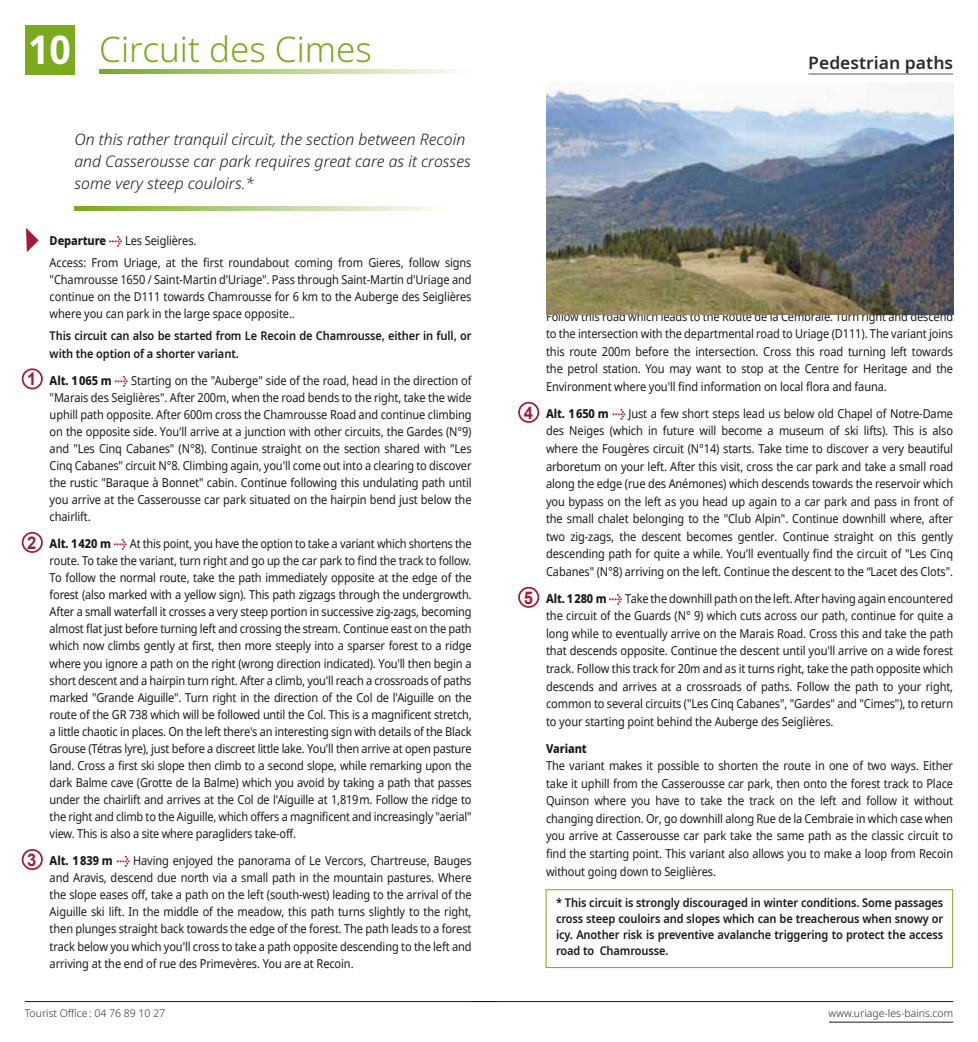
<style>
.page{position:relative;width:978px;height:1042px;background:#fff}
.page>*{position:absolute;margin:0;border:0;box-sizing:border-box;transform-origin:0 0}
.t1{font:300 35px "Noto Sans";color:#7baa20}
.t2{font:600 17.5px "Noto Sans";color:#2a2c2a}
.t3{font:italic 300 15.75px/21.9px "Noto Sans";color:#1a171c}
.t4{font:12.25px/17.2px "Noto Sans";letter-spacing:-.01em;color:#1a171c;text-align:justify;scale:.9 1}
.t5{font:600 12.25px/16.1px "Noto Sans";letter-spacing:-.01em;color:#1a171c;text-align:justify;scale:.9 1}
.t6{font:800 12.25px "Noto Sans";letter-spacing:-.01em;color:#1a171c;scale:.9 1}
.t7{font:300 10.5px "Noto Sans";color:#2a2c2a}
.s1{font-weight:700;font-size:39.38px;color:#fff}
.s2{font-weight:800}
.s3{font-family:"Meta Plus";font-weight:700;color:#a41b35}
.s4{font-family:"Arial";font-weight:700;font-size:17.5px;color:#a41b35}
</style>
<div class="page">
<hr style="left:471px;top:1001px;width:481px;height:1px;background:#1a171c">
<hr style="left:828px;top:1022px;width:124px;height:1px;background:#1a171c">
<hr style="left:808px;top:73px;width:144px;height:2px;background:#9c9e9f">
<div style="left:518px;top:402px;width:21px;height:21px;border:2px solid #a41b35;border-radius:50%"></div>
<div style="left:518px;top:587px;width:21px;height:21px;border:2px solid #a41b35;border-radius:50%"></div>
<img style="left:546px;top:82px;width:406px;height:233px">
<div style="left:545px;top:889px;width:407px;height:79px;border:1px solid #7baa20"></div>
<svg style="left:99px;top:69px;width:359px;height:5px;background:#b9d289"></svg>
<hr style="left:25px;top:1001px;width:471px;height:1px;background:#1a171c">
<div style="left:25px;top:25px;width:49px;height:49px;background:#7baa20"></div>
<svg style="left:74px;top:206px;width:359px;height:5px;background:#b9d289"></svg>
<svg style="left:26px;top:228px;width:13px;height:24px"></svg>
<div style="left:22px;top:368px;width:21px;height:21px;border:2px solid #a41b35;border-radius:50%"></div>
<div style="left:22px;top:532px;width:21px;height:21px;border:2px solid #a41b35;border-radius:50%"></div>
<div style="left:22px;top:849px;width:21px;height:21px;border:2px solid #a41b35;border-radius:50%"></div>
<h1 class="t1" style="left:28px;top:25px;width:345px"><span class="s1">10</span> Circuit des Cimes</h1>
<p class="t3" style="left:74px;top:129px;width:398px">On this rather tranquil circuit, the section between Recoin and Casserousse car park requires great care as it crosses some very steep couloirs.*</p>
<p class="t4" style="left:50px;top:229px;width:470px;line-height:22.1px"><span class="s2">Departure</span> <span class="s3">&gt;</span> Les Seiglières.<br>Access: From Uriage, at the first roundabout coming from Gieres, follow signs</p>
<p class="t4" style="left:50px;top:271px;width:470px">"Chamrousse 1650 / Saint-Martin d'Uriage". Pass through Saint-Martin d'Uriage and continue on the D111 towards Chamrousse for 6 km to the Auberge des Seiglières where you can park in the large space opposite..</p>
<p class="t5" style="left:50px;top:328px;width:470px;line-height:17.2px">This circuit can also be started from Le Recoin de Chamrousse, either in full, or with the option of a shorter variant.</p>
<p class="t4" style="left:50px;top:371px;width:470px;text-indent:-22px"><span class="s4">1</span> <span class="s2">Alt. 1065 m</span> <span class="s3">&gt;</span> Starting on the "Auberge" side of the road, head in the direction of "Marais des Seiglières". After 200m, when the road bends to the right, take the wide uphill path opposite. After 600m cross the Chamrousse Road and continue climbing on the opposite side. You'll arrive at a junction with other circuits, the Gardes (N°9) and "Les Cinq Cabanes" (N°8). Continue straight on the section shared with "Les Cinq Cabanes" circuit N°8. Climbing again, you'll come out into a clearing to discover the rustic "Baraque à Bonnet" cabin. Continue following this undulating path until you arrive at the Casserousse car park situated on the hairpin bend just below the chairlift.</p>
<p class="t4" style="left:50px;top:535px;width:470px;text-indent:-22px"><span class="s4">2</span> <span class="s2">Alt. 1420 m</span> <span class="s3">&gt;</span> At this point, you have the option to take a variant which shortens the route. To take the variant, turn right and go up the car park to find the track to follow.<br>To follow the normal route, take the path immediately opposite at the edge of the forest (also marked with a yellow sign). This path zigzags through the undergrowth.<br>After a small waterfall it crosses a very steep portion in successive zig-zags, becoming almost flat just before turning left and crossing the stream. Continue east on the path which now climbs gently at first, then more steeply into a sparser forest to a ridge where you ignore a path on the right (wrong direction indicated). You'll then begin a short descent and a hairpin turn right. After a climb, you'll reach a crossroads of paths marked "Grande Aiguille". Turn right in the direction of the Col de l'Aiguille on the route of the GR 738 which will be followed until the Col. This is a magnificent stretch, a little chaotic in places. On the left there's an interesting sign with details of the Black Grouse (Tétras lyre), just before a discreet little lake. You'll then arrive at open pasture land. Cross a first ski slope then climb to a second slope, while remarking upon the dark Balme cave (Grotte de la Balme) which you avoid by taking a path that passes under the chairlift and arrives at the Col de l'Aiguille at 1,819m. Follow the ridge to the right and climb to the Aiguille, which offers a magnificent and increasingly "aerial" view. This is also a site where paragliders take-off.</p>
<p class="t4" style="left:50px;top:852px;width:470px;text-indent:-22px"><span class="s4">3</span> <span class="s2">Alt. 1839 m</span> <span class="s3">&gt;</span> Having enjoyed the panorama of Le Vercors, Chartreuse, Bauges and Aravis, descend due north via a small path in the mountain pastures. Where the slope eases off, take a path on the left (south-west) leading to the arrival of the Aiguille ski lift. In the middle of the meadow, this path turns slightly to the right, then plunges straight back towards the edge of the forest. The path leads to a forest track below you which you'll cross to take a path opposite descending to the left and arriving at the end of rue des Primevères. You are at Recoin.</p>
<p class="t7" style="left:25px;top:1005px;width:142px">Tourist Office: 04 76 89 10 27</p>
<h2 class="t2" style="left:808px;top:51px;width:146px">Pedestrian paths</h2>
<p class="t4" style="left:546px;top:307px;width:454px">Follow this road which leads to the Route de la Cembraie. Turn right and descend to the intersection with the departmental road to Uriage (D111). The variant joins this route 200m before the intersection. Cross this road turning left towards the petrol station. You may want to stop at the Centre for Heritage and the Environment where you'll find information on local flora and fauna.</p>
<p class="t4" style="left:546px;top:404px;width:454px;text-indent:-22px"><span class="s4">4</span> <span class="s2">Alt. 1650 m</span> <span class="s3">&gt;</span> Just a few short steps lead us below old Chapel of Notre-Dame des Neiges (which in future will become a museum of ski lifts). This is also where the Fougères circuit (N°14) starts. Take time to discover a very beautiful arboretum on your left. After this visit, cross the car park and take a small road along the edge (rue des Anémones) which descends towards the reservoir which you bypass on the left as you head up again to a car park and pass in front of the small chalet belonging to the "Club Alpin". Continue downhill where, after two zig-zags, the descent becomes gentler. Continue straight on this gently descending path for quite a while. You'll eventually find the circuit of "Les Cinq Cabanes" (N°8) arriving on the left. Continue the descent to the “Lacet des Clots".</p>
<p class="t4" style="left:546px;top:589px;width:454px;text-indent:-22px"><span class="s4">5</span> <span class="s2">Alt. 1280 m</span> <span class="s3">&gt;</span> Take the downhill path on the left. After having again encountered the circuit of the Guards (N° 9) which cuts across our path, continue for quite a long while to eventually arrive on the Marais Road. Cross this and take the path that descends opposite. Continue the descent until you'll arrive on a wide forest track. Follow this track for 20m and as it turns right, take the path opposite which descends and arrives at a crossroads of paths. Follow the path to your right, common to several circuits ("Les Cinq Cabanes", "Gardes" and "Cimes"), to return to your starting point behind the Auberge des Seiglières.</p>
<p class="t6" style="left:546px;top:739px;width:47px">Variant</p>
<p class="t4" style="left:546px;top:757px;width:453px">The variant makes it possible to shorten the route in one of two ways. Either take it uphill from the Casserousse car park, then onto the forest track to Place Quinson where you have to take the track on the left and follow it without changing direction. Or, go downhill along Rue de la Cembraie in which case when you arrive at Casserousse car park take the same path as the classic circuit to find the starting point. This variant also allows you to make a loop from Recoin without going down to Seiglières.</p>
<p class="t5" style="left:556px;top:894px;width:431px">* This circuit is strongly discouraged in winter conditions. Some passages cross steep couloirs and slopes which can be treacherous when snowy or icy. Another risk is preventive avalanche triggering to protect the access road to Chamrousse.</p>
<p class="t7" style="left:828px;top:1006px;width:126px">www.uriage-les-bains.com</p>
</div>
